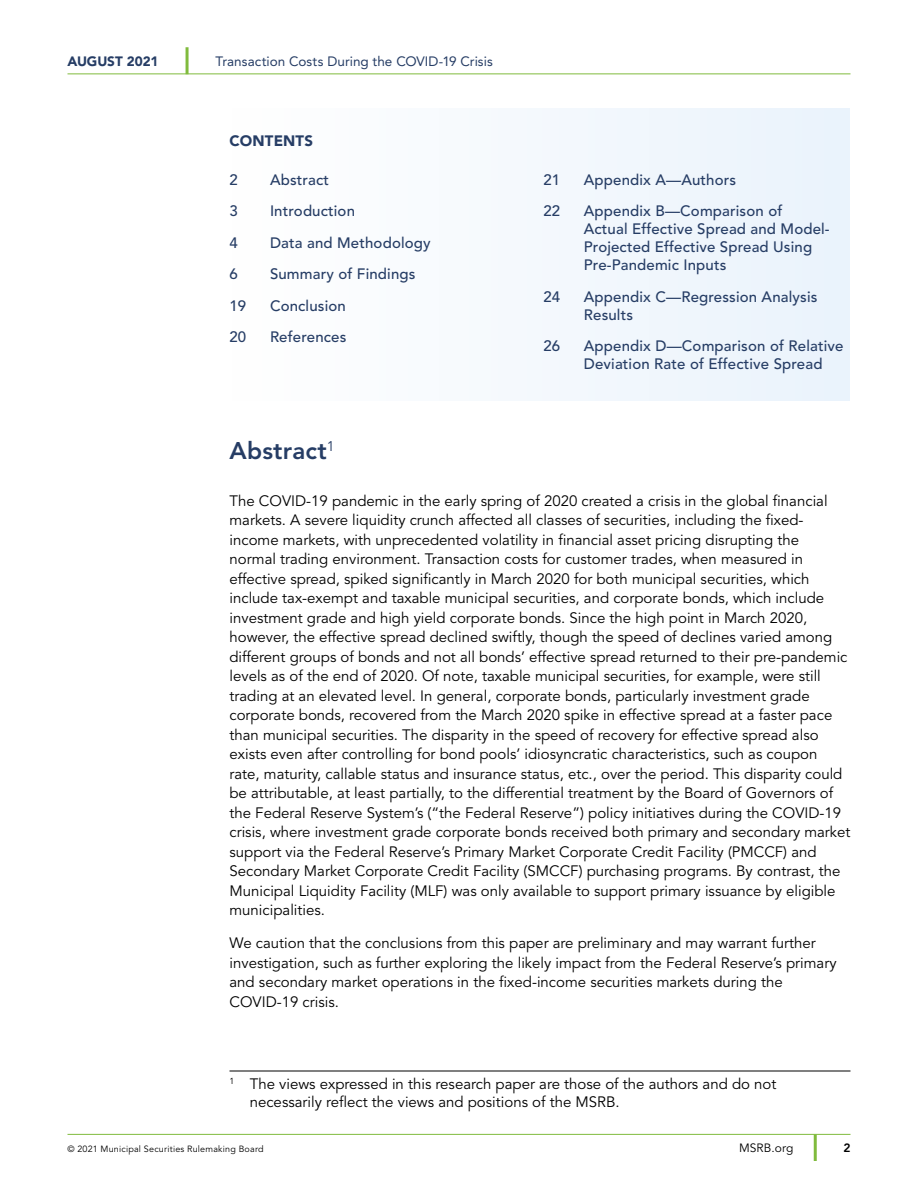
<style>
.page{position:relative;width:918px;height:1188px;background:#fff}
.page>*{position:absolute;margin:0;border:0;box-sizing:border-box;transform-origin:0 0}
.t1{font:800 24px "Avenir LT Std";letter-spacing:.01em;color:#263d65}
.t2{font:15px/19.5px "Avenir LT Std";color:#000}
.t3{font:500 15px/18px "Avenir LT Std";letter-spacing:.01em;color:#263d65}
.t4{font:900 15px "Avenir LT Std";letter-spacing:.01em;color:#263d65}
.t5{font:13.5px "Avenir LT Std";color:#263d65}
.t6{font:900 13.5px "Avenir LT Std";letter-spacing:-.01em;color:#263d65}
.t7{font:12px "Avenir LT Std";letter-spacing:.01em;color:#000}
.t8{font:800 12px "Avenir LT Std";color:#000}
.t9{font:9px "Avenir LT Std";letter-spacing:.025em;color:#000}
</style>
<div class="page">
<hr style="left:68px;top:74px;width:782px;height:1px;background:#80bb3d">
<hr style="left:68px;top:1134px;width:782px;height:1px;background:#80bb3d">
<hr style="left:814px;top:1134px;width:3px;height:27px;background:#80bb3d">
<hr style="left:186px;top:47px;width:3px;height:27px;background:#80bb3d">
<div style="left:230px;top:108px;width:620px;height:293px;background:#f4f9fd"></div>
<hr style="left:230px;top:1071px;width:620px;height:1px;background:#000">
<p class="t6" style="left:68px;top:53px;width:93px">AUGUST 2021</p>
<p class="t5" style="left:216px;top:53px;width:279px">Transaction Costs During the COVID-19 Crisis</p>
<p class="t4" style="left:230px;top:132px;width:85px">CONTENTS</p>
<p class="t3" style="left:230px;top:171px;width:10px">2</p>
<p class="t3" style="left:270px;top:171px;width:61px">Abstract</p>
<p class="t3" style="left:230px;top:202px;width:10px">3</p>
<p class="t3" style="left:270px;top:202px;width:87px">Introduction</p>
<p class="t3" style="left:230px;top:234px;width:10px">4</p>
<p class="t3" style="left:270px;top:234px;width:162px">Data and Methodology</p>
<p class="t3" style="left:230px;top:265px;width:10px">6</p>
<p class="t3" style="left:270px;top:265px;width:147px">Summary of Findings</p>
<p class="t3" style="left:230px;top:297px;width:18px">19</p>
<p class="t3" style="left:270px;top:297px;width:77px">Conclusion</p>
<p class="t3" style="left:230px;top:328px;width:18px">20</p>
<p class="t3" style="left:270px;top:328px;width:78px">References</p>
<p class="t3" style="left:543px;top:171px;width:18px">21</p>
<p class="t3" style="left:584px;top:171px;width:154px">Appendix A—Authors</p>
<p class="t3" style="left:543px;top:202px;width:18px">22</p>
<p class="t3" style="left:584px;top:202px;width:247px">Appendix B—Comparison of<br>Actual Effective Spread and Model-<br>Projected Effective Spread Using<br>Pre-Pandemic Inputs</p>
<p class="t3" style="left:543px;top:288px;width:18px">24</p>
<p class="t3" style="left:584px;top:288px;width:235px">Appendix C—Regression Analysis<br>Results</p>
<p class="t3" style="left:543px;top:337px;width:18px">26</p>
<p class="t3" style="left:584px;top:337px;width:261px">Appendix D—Comparison of Relative<br>Deviation Rate of Effective Spread</p>
<h1 class="t1" style="left:230px;top:437px;width:107px">Abstract<sup>1</sup></h1>
<p class="t2" style="left:230px;top:491px;width:623px">The COVID-19 pandemic in the early spring of 2020 created a crisis in the global financial markets. A severe liquidity crunch affected all classes of securities, including the fixed&shy;income markets, with unprecedented volatility in financial asset pricing disrupting the<br>normal trading environment. Transaction costs for customer trades, when measured in effective spread, spiked significantly in March 2020 for both municipal securities, which include tax-exempt and taxable municipal securities, and corporate bonds, which include investment grade and high yield corporate bonds. Since the high point in March 2020, however, the effective spread declined swiftly, though the speed of declines varied among different groups of bonds and not all bonds’ effective spread returned to their pre-pandemic levels as of the end of 2020. Of note, taxable municipal securities, for example, were still trading at an elevated level. In general, corporate bonds, particularly investment grade corporate bonds, recovered from the March 2020 spike in effective spread at a faster pace than municipal securities. The disparity in the speed of recovery for effective spread also exists even after controlling for bond pools’ idiosyncratic characteristics, such as coupon rate, maturity, callable status and insurance status, etc., over the period. This disparity could be attributable, at least partially, to the differential treatment by the Board of Governors of the Federal Reserve System’s (“the Federal Reserve”) policy initiatives during the COVID-19 crisis, where investment grade corporate bonds received both primary and secondary market support via the Federal Reserve’s Primary Market Corporate Credit Facility (PMCCF) and Secondary Market Corporate Credit Facility (SMCCF) purchasing programs. By contrast, the Municipal Liquidity Facility (MLF) was only available to support primary issuance by eligible municipalities.</p>
<p class="t2" style="left:230px;top:934px;width:609px">We caution that the conclusions from this paper are preliminary and may warrant further investigation, such as further exploring the likely impact from the Federal Reserve’s primary and secondary market operations in the fixed-income securities markets during the COVID-19 crisis.</p>
<p class="t2" style="left:250px;top:1075px;width:528px;line-height:18px;text-indent:-20px"><sup>1</sup> The views expressed in this research paper are those of the authors and do not necessarily reflect the views and positions of the MSRB.</p>
<p class="t9" style="left:68px;top:1143px;width:198px">© 2021 Municipal Securities Rulemaking Board</p>
<p class="t7" style="left:739px;top:1141px;width:56px">MSRB.org</p>
<p class="t8" style="left:843px;top:1141px;width:9px">2</p>
</div>
